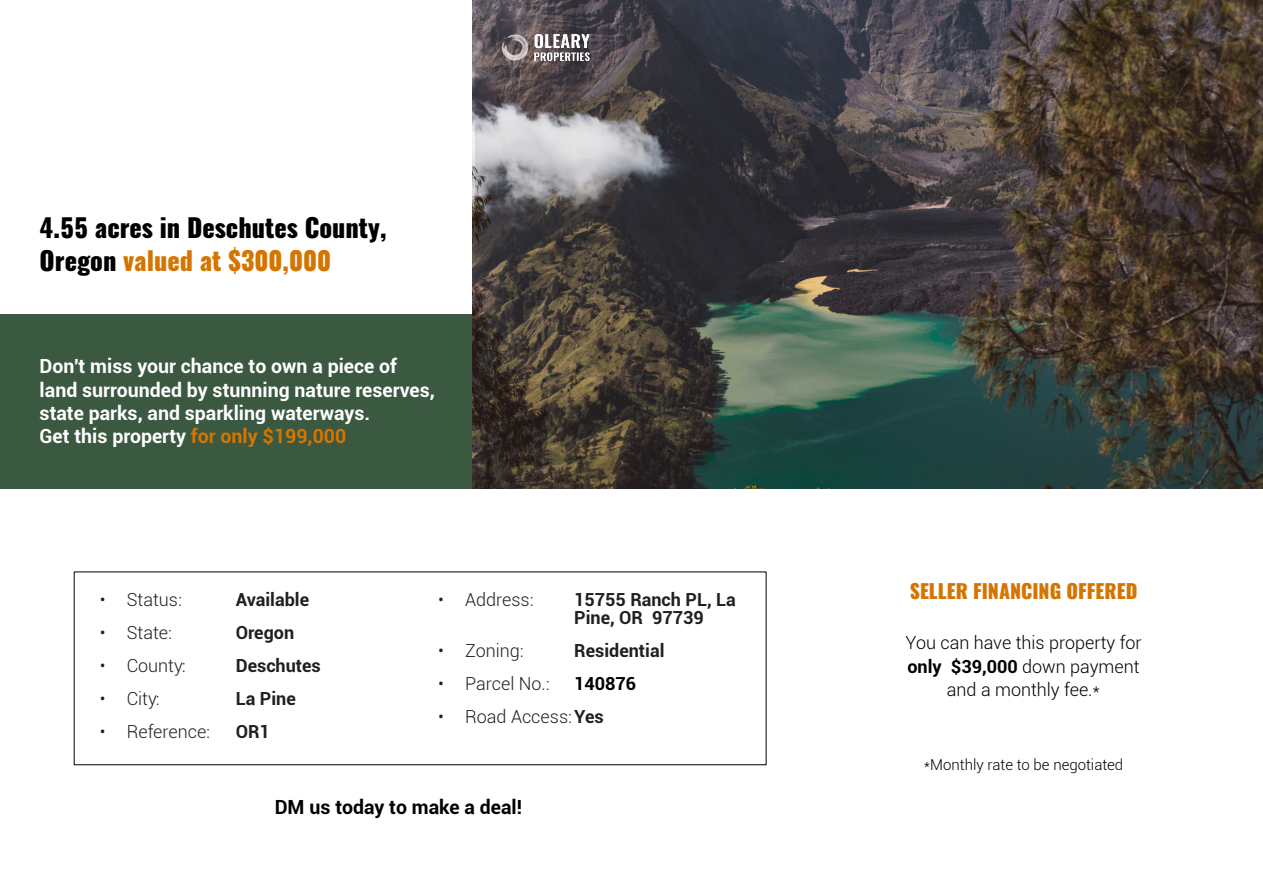
<style>
.page{position:relative;width:1263px;height:894px;background:#fff}
.page>*{position:absolute;margin:0;border:0;box-sizing:border-box;transform-origin:0 0}
.t1{font:800 25.5px/33.2px "Oswald";color:#000}
.t2{font:700 19.5px/23.4px "Roboto";color:#fff}
.t3{font:800 19.5px "Oswald";color:#d57500}
.t4{font:700 19.5px "Roboto";color:#000}
.t5{font:300 18px "Roboto";color:#231f20}
.t6{font:700 18px/18px "Roboto";color:#231f20}
.t7{font:300 18px/23.4px "Roboto";color:#000;text-align:center}
.t8{font:700 18px "Roboto";color:#000}
.t9{font:300 15px "Roboto";color:#000}
.s1{color:#d57500}
.s2{font-weight:700}
</style>
<div class="page">
<div style="left:0;top:314px;width:1263px;height:174px;background:#3b5841"></div>
<div style="left:476px;top:0;width:787px;height:488px;background:#000;opacity:.09"></div>
<img style="left:499px;top:0;width:98px;height:95px">
<h1 class="t1" style="left:40px;top:211px;width:348px">4.55 acres in Deschutes County,<br>Oregon <span class="s1">valued at $300,000</span></h1>
<p class="t2" style="left:40px;top:356px;width:397px">Don't miss your chance to own a piece of land surrounded by stunning nature reserves, state parks, and sparkling waterways.<br>Get this property <span class="s1">for only $199,000</span></p>
<p class="t5" style="left:100px;top:592px;width:84px">• Status:</p>
<p class="t6" style="left:236px;top:592px;width:75px">Available</p>
<p class="t5" style="left:100px;top:625px;width:74px">• State:</p>
<p class="t6" style="left:236px;top:625px;width:60px">Oregon</p>
<p class="t5" style="left:100px;top:658px;width:88px">• County:</p>
<p class="t6" style="left:236px;top:658px;width:87px">Deschutes</p>
<p class="t5" style="left:100px;top:691px;width:62px">• City:</p>
<p class="t6" style="left:236px;top:691px;width:62px">La Pine</p>
<p class="t5" style="left:100px;top:724px;width:112px">• Reference:</p>
<p class="t6" style="left:236px;top:724px;width:36px">OR1</p>
<p class="t5" style="left:438px;top:592px;width:97px">• Address:</p>
<p class="t6" style="left:574px;top:592px;width:163px">15755 Ranch PL, La<br>Pine, OR 97739</p>
<p class="t5" style="left:438px;top:643px;width:87px">• Zoning:</p>
<p class="t6" style="left:574px;top:643px;width:92px">Residential</p>
<p class="t5" style="left:438px;top:676px;width:113px">• Parcel No.:</p>
<p class="t8" style="left:574px;top:676px;width:63px">140876</p>
<p class="t5" style="left:438px;top:709px;width:167px">• Road Access:<span class="s2">Yes</span></p>
<p class="t4" style="left:275px;top:799px;width:249px">DM us today to make a deal!</p>
<p class="t3" style="left:910px;top:577px;width:229px">SELLER FINANCING OFFERED</p>
<p class="t7" style="left:905px;top:632px;width:238px">You can have this property for <span class="s2">only $39,000</span> down payment and a monthly fee.*</p>
<p class="t9" style="left:924px;top:759px;width:201px">*Monthly rate to be negotiated</p>
</div>
